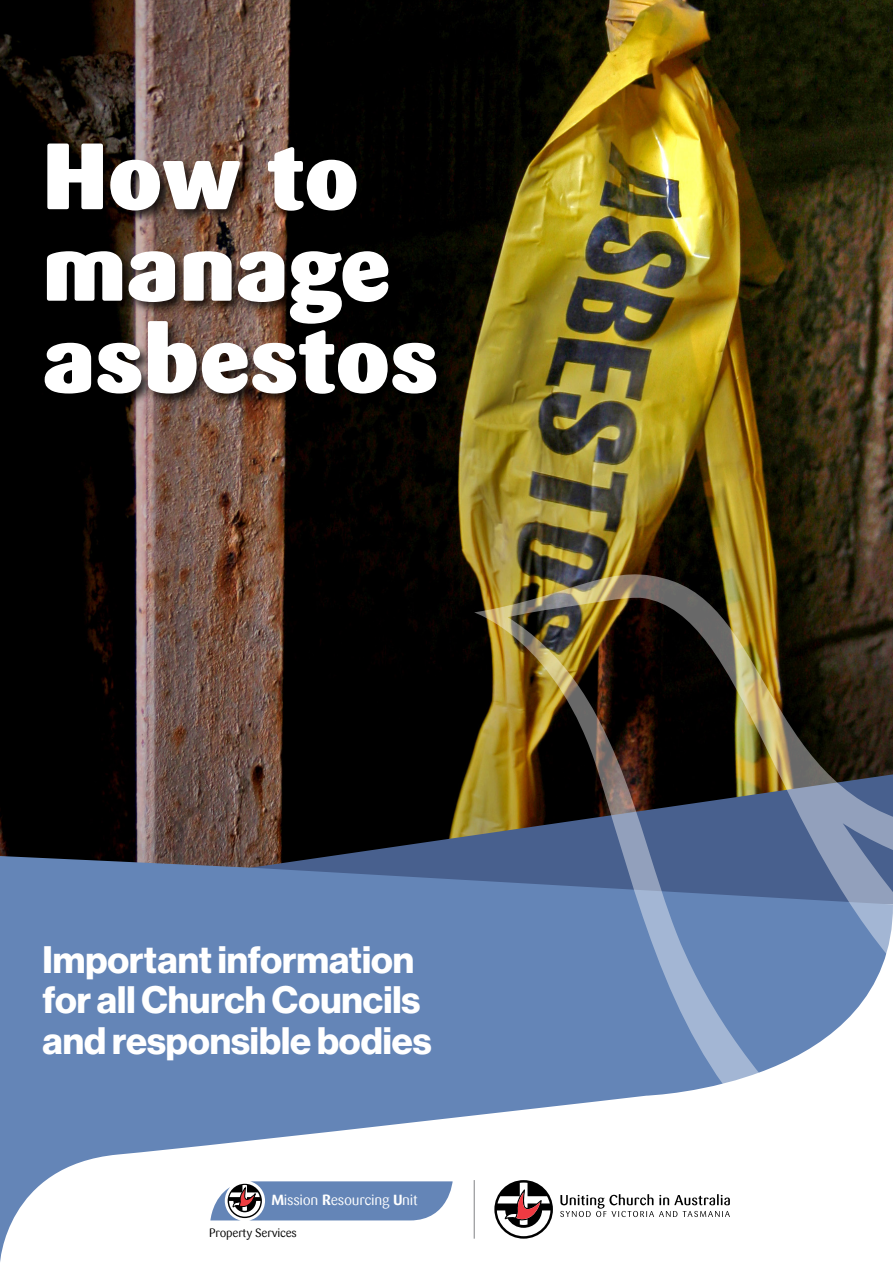
<style>
.page{position:relative;width:893px;height:1263px;background:#fff}
.page>*{position:absolute;margin:0;border:0;box-sizing:border-box;transform-origin:0 0}
.t1{font:900 93px/91.5px "Sari";color:#fff}
.t2{font:37.5px/40.5px "N Haas Grotesk DS Pro 75 Bd";color:#fff}
.t3{font:14.55px "Sari";letter-spacing:-.02em;color:#fff}
.t4{font:12px "Sari";letter-spacing:-.02em;color:#000}
.s1{font-family:"Sari Bold Caps"}
</style>
<div class="page">
<img style="left:0;top:0;width:893px;height:774px">
<svg style="left:0;top:774px;width:474px;height:82px;background:#28201d"></svg>
<svg style="left:0;top:856px;width:697px;height:406px;fill:#6485b7"></svg>
<svg style="left:560px;top:1194px;width:170px;height:23px"></svg>
<svg style="left:494px;top:1180px;width:59px;height:58px"></svg>
<hr style="left:474px;top:1180px;width:1px;height:58px;background:#808285">
<svg style="left:210px;top:1181px;width:243px;height:61px"></svg>
<img style="left:474px;top:560px;width:419px;height:611px">
<div style="left:43px;top:142px;width:407px;height:266px;background:#000;opacity:.75"></div>
<h1 class="t1" style="left:43px;top:130px;width:397px">How to manage asbestos</h1>
<p class="t2" style="left:43px;top:940px;width:391px">Important information for all Church Councils and responsible bodies</p>
<p class="t3" style="left:271px;top:1192px;width:148px"><span class="s1">M</span>ission <span class="s1">R</span>esourcing <span class="s1">U</span>nit</p>
<p class="t4" style="left:209px;top:1225px;width:89px">Property Services</p>
</div>
